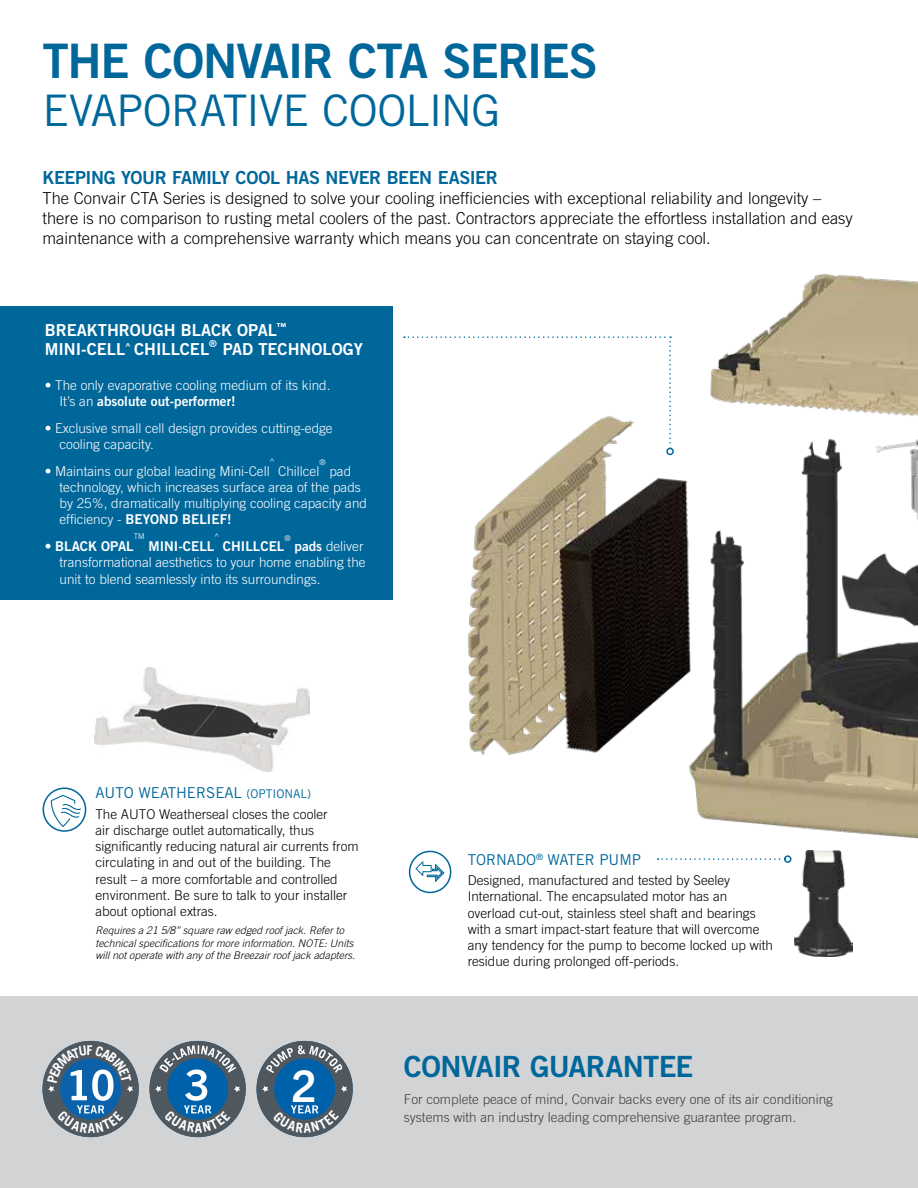
<style>
.page{position:relative;width:918px;height:1188px;background:#fff}
.page>*{position:absolute;margin:0;border:0;box-sizing:border-box;transform-origin:0 0}
.t1{font:47.55px "Trade Gothic LT Std Bd 2";letter-spacing:-.035em;color:#00679b}
.t2{font:700 43.8px "Trade Gothic Next LT Pro";color:#fff}
.t3{font:43.5px "Trade Gothic LT Std";letter-spacing:-.02em;color:#00679b}
.t4{font:29.25px "Trade Gothic LT Std Bd 2";letter-spacing:-.025em;color:#00679b}
.t5{font:18px "Trade Gothic LT Std Bd 2";letter-spacing:-.025em;color:#00679b}
.t6{font:300 16.5px/19.8px "Trade Gothic LT Std";color:#000}
.t7{font:16.5px/19.8px "Trade Gothic LT Std Bd 2";color:#fff}
.t8{font:15px "Trade Gothic LT Std";color:#00679b}
.t9{font:300 13.5px/16.2px "Trade Gothic LT Std";color:#000}
.t10{font:300 13.5px/16.2px "Trade Gothic LT Std";color:#fff}
.t11{font:300 13.5px/18px "Trade Gothic LT Std";color:#414042}
.t12{font:13.5px "Trade Gothic LT Std Bd 2";color:#fff}
.t13{font:italic 300 10.5px/12.6px "Trade Gothic LT Std";color:#000}
.t14{font:300 7.8px "Trade Gothic LT Std";color:#fff}
.s1{font-family:"Trade Gothic LT Std";font-weight:300}
.s2{font-family:"Trade Gothic LT Std Bd 2";font-weight:400}
.s3{font-size:12px}
</style>
<div class="page">
<hr style="left:917px;top:0;width:1px;height:291px;background:#d1d3d4">
<img style="left:468px;top:275px;width:450px;height:576px">
<div style="left:0;top:996px;width:918px;height:192px;background:#d1d3d4"></div>
<div style="left:0;top:306px;width:393px;height:294px;background:#00679b"></div>
<svg style="left:415px;top:861px;width:30px;height:22px"></svg>
<div style="left:409px;top:851px;width:42px;height:42px;border:2px solid #00679b;border-radius:50%"></div>
<svg style="left:50px;top:794px;width:32px;height:33px"></svg>
<div style="left:43px;top:787px;width:43px;height:45px;border:2px solid #06699b;border-radius:50%"></div>
<img style="left:794px;top:851px;width:58px;height:105px">
<img style="left:95px;top:668px;width:215px;height:104px">
<svg style="left:658px;top:858px;width:123px;height:2px"></svg>
<div style="left:784px;top:855px;width:8px;height:8px;border:2px solid #00679b;border-radius:50%"></div>
<svg style="left:404px;top:336px;width:267px;height:113px"></svg>
<div style="left:666px;top:448px;width:8px;height:7px;border:2px solid #00679b;border-radius:50%"></div>
<svg style="left:150px;top:1041px;width:96px;height:96px"></svg>
<svg style="left:257px;top:1041px;width:96px;height:96px"></svg>
<svg style="left:43px;top:1041px;width:96px;height:96px"></svg>
<h1 class="t1" style="left:43px;top:32px;width:557px">THE CONVAIR CTA SERIES</h1>
<h3 class="t3" style="left:43px;top:85px;width:459px">EVAPORATIVE COOLING</h3>
<h3 class="t5" style="left:43px;top:167px;width:457px">KEEPING YOUR FAMILY COOL HAS NEVER BEEN EASIER</h3>
<p class="t6" style="left:43px;top:188px;width:812px">The Convair CTA Series is designed to solve your cooling inefficiencies with exceptional reliability and longevity – there is no comparison to rusting metal coolers of the past. Contractors appreciate the effortless installation and easy maintenance with a comprehensive warranty which means you can concentrate on staying cool.</p>
<p class="t7" style="left:45px;top:320px;width:320px">BREAKTHROUGH BLACK OPAL<sup>™<br></sup>MINI-CELL<sup>^</sup> CHILLCEL<sup>®</sup> PAD TECHNOLOGY</p>
<p class="t10" style="left:45px;top:377px;width:287px">• The only evaporative cooling medium of its kind.</p>
<p class="t12" style="left:60px;top:393px;width:178px"><span class="s1">It’s an</span> absolute out-performer!</p>
<p class="t10" style="left:60px;top:420px;width:275px;text-indent:-15px">• Exclusive small cell design provides cutting-edge cooling capacity.</p>
<p class="t10" style="left:45px;top:463px;width:227px">• Maintains our global leading Mini-Cell</p>
<p class="t14" style="left:270px;top:456px;width:6px">^</p>
<p class="t14" style="left:319px;top:458px;width:8px">®</p>
<p class="t10" style="left:60px;top:463px;width:309px;text-indent:270px">pad technology, which increases surface area of the pads by 25%, dramatically multiplying cooling capacity and</p>
<p class="t12" style="left:60px;top:511px;width:174px"><span class="s1">efficiency -</span> BEYOND BELIEF!</p>
<p class="t12" style="left:45px;top:538px;width:91px"><span class="s1">•</span> BLACK OPAL</p>
<p class="t10" style="left:278px;top:463px;width:43px">Chillcel</p>
<p class="t14" style="left:134px;top:532px;width:12px">TM</p>
<p class="t14" style="left:214px;top:532px;width:6px">^</p>
<p class="t14" style="left:284px;top:533px;width:8px">®</p>
<p class="t10" style="left:60px;top:538px;width:308px;text-indent:235px"><span class="s2">pads</span> deliver transformational aesthetics to your home enabling the unit to blend seamlessly into its surroundings.</p>
<p class="t12" style="left:149px;top:538px;width:67px">MINI-CELL</p>
<p class="t12" style="left:223px;top:538px;width:63px">CHILLCEL</p>
<p class="t8" style="left:95px;top:784px;width:217px">AUTO WEATHERSEAL <span class="s3">(OPTIONAL)</span></p>
<p class="t9" style="left:95px;top:806px;width:265px">The AUTO Weatherseal closes the cooler<br>air discharge outlet automatically, thus significantly reducing natural air currents from circulating in and out of the building. The result – a more comfortable and controlled environment. Be sure to talk to your installer about optional extras.</p>
<p class="t13" style="left:95px;top:924px;width:261px">Requires a 21 5/8” square raw edged roof jack. Refer to technical specifications for more information. NOTE: Units will not operate with any of the Breezair roof jack adapters.</p>
<h2 class="t2" style="left:291px;top:1055px;width:27px">2</h2>
<p class="t8" style="left:468px;top:850px;width:175px">TORNADO<sup>®</sup> WATER PUMP</p>
<p class="t9" style="left:468px;top:872px;width:307px">Designed, manufactured and tested by Seeley International. The encapsulated motor has an overload cut-out, stainless steel shaft and bearings with a smart impact-start feature that will overcome any tendency for the pump to become locked up with residue during prolonged off-periods.</p>
<h3 class="t4" style="left:404px;top:1049px;width:291px">CONVAIR GUARANTEE</h3>
<p class="t11" style="left:404px;top:1090px;width:431px">For complete peace of mind, Convair backs every one of its air conditioning systems with an industry leading comprehensive guarantee program.</p>
</div>
